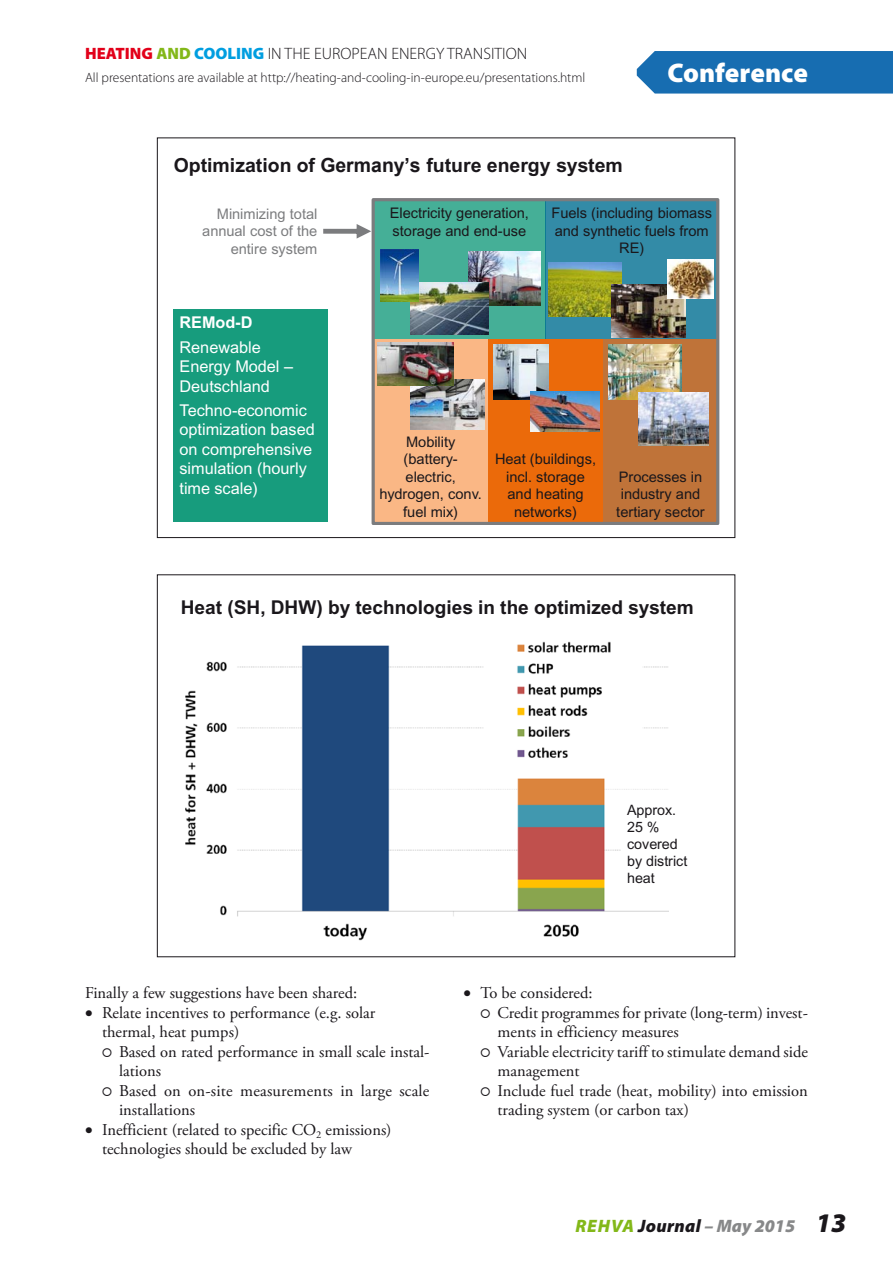
<style>
.page{position:relative;width:893px;height:1263px;background:#fff}
.page>*{position:absolute;margin:0;border:0;box-sizing:border-box;transform-origin:0 0}
.t1{font:900 27px "Myriad Pro";color:#fff}
.t2{font:700 19.5px "Arial";color:#1a171b}
.t3{font:700 19.05px "Arial";color:#1a171b}
.t4{font:italic 900 18px "Myriad Pro";letter-spacing:.015em;color:#878889}
.t5{font:16.5px/19.5px "Adobe Garamond Pro";color:#1a171b}
.t6{font:300 16.5px "Myriad Pro";color:#1a171b}
.t7{font:16.2px/19.5px "Arial";color:#fff}
.t8{font:700 16.2px "Arial";color:#fff}
.t9{font:14.55px/17.5px "Arial";color:#1a171b;text-align:center}
.t10{font:14.55px/17.5px "Arial";color:#7b7c7e;text-align:right}
.t11{font:14.25px/17.1px "Arial";color:#1a171b}
.t12{font:300 13.5px "Myriad Pro";color:#1a171b}
.s1{font-weight:900;color:#e2001a}
.s2{font-weight:900;color:#83b819}
.s3{font-weight:900;color:#009ee0}
.s4{font-style:inherit}
.s5{font-family:"Lucida Console"}
.s6{color:#83b819}
.s7{color:#1a171b}
.s8{font-size:27px;color:#1a171b}
</style>
<div class="page">
<div style="left:174px;top:310px;width:154px;height:212px;background:#179c7d"></div>
<div style="left:373px;top:201px;width:173px;height:138px;background:#45af97"></div>
<div style="left:546px;top:201px;width:172px;height:138px;background:#338ba7"></div>
<div style="left:373px;top:339px;width:115px;height:184px;background:#fab785"></div>
<div style="left:603px;top:339px;width:115px;height:184px;background:#bf7339"></div>
<div style="left:488px;top:339px;width:115px;height:184px;background:#eb6a0a"></div>
<img style="left:469px;top:252px;width:71px;height:53px">
<img style="left:410px;top:283px;width:78px;height:51px">
<img style="left:381px;top:250px;width:37px;height:52px">
<img style="left:494px;top:344px;width:54px;height:55px">
<img style="left:531px;top:392px;width:69px;height:39px">
<img style="left:410px;top:380px;width:75px;height:50px">
<img style="left:378px;top:343px;width:75px;height:43px">
<img style="left:549px;top:262px;width:72px;height:55px">
<img style="left:608px;top:344px;width:74px;height:55px">
<img style="left:639px;top:393px;width:70px;height:52px">
<img style="left:611px;top:284px;width:75px;height:54px">
<img style="left:667px;top:259px;width:46px;height:39px">
<div style="left:372px;top:198px;width:347px;height:327px;border:3px solid #7b7c7e"></div>
<svg style="left:323px;top:224px;width:48px;height:15px"></svg>
<img style="left:185px;top:641px;width:483px;height:300px">
<div style="left:621px;top:798px;width:77px;height:92px;background:#fff"></div>
<div style="left:637px;top:51px;width:256px;height:43px;background:#176db1"></div>
<p class="t6" style="left:85px;top:44px;width:444px"><span class="s1">HEATING</span> <span class="s2">AND</span> <span class="s3">COOLING</span> IN THE EUROPEAN ENERGY TRANSITION</p>
<p class="t12" style="left:85px;top:69px;width:502px">All presentations are available at http://heating-and-cooling-in-europe.eu/presentations.html</p>
<p class="t2" style="left:174px;top:154px;width:451px">Optimization of <span class="s4">Germany’s</span> future energy system</p>
<h1 class="t1" style="left:667px;top:54px;width:142px">Conference</h1>
<p class="t10" style="left:202px;top:205px;width:117px">Minimizing total annual cost of the entire system</p>
<p class="t8" style="left:180px;top:313px;width:75px">REMod-D</p>
<p class="t7" style="left:180px;top:337px;width:115px">Renewable<br>Energy Model <span class="s4">–<br></span>Deutschland</p>
<p class="t7" style="left:180px;top:401px;width:137px">Techno-economic optimization based on comprehensive simulation (hourly time scale)</p>
<p class="t9" style="left:390px;top:205px;width:141px;text-align:left">Electricity generation, storage and end-use</p>
<p class="t9" style="left:552px;top:205px;width:162px">Fuels (including biomass and synthetic fuels from<br>RE)</p>
<p class="t9" style="left:379px;top:433px;width:104px">Mobility (battery&shy;electric, hydrogen, conv. fuel mix)</p>
<p class="t9" style="left:495px;top:451px;width:103px">Heat (buildings, incl. storage and heating networks)</p>
<p class="t9" style="left:616px;top:468px;width:90px">Processes in industry and tertiary sector</p>
<p class="t3" style="left:181px;top:596px;width:514px">Heat (SH, DHW) by technologies in the optimized system</p>
<p class="t11" style="left:627px;top:801px;width:62px">Approx.<br>25 % covered by district heat</p>
<p class="t5" style="left:85px;top:984px;width:274px">Finally a few suggestions have been shared:</p>
<p class="t5" style="left:102px;top:1003px;width:275px;text-indent:-17px">• Relate incentives to performance (e.g. solar thermal, heat pumps)</p>
<p class="t5" style="left:119px;top:1042px;width:312px;text-indent:-17px"><span class="s5">○</span> Based on rated performance in small scale instal&shy;lations</p>
<p class="t5" style="left:119px;top:1081px;width:312px;text-indent:-17px"><span class="s5">○</span> Based on on-site measurements in large scale installations</p>
<p class="t5" style="left:102px;top:1120px;width:291px;text-indent:-17px">• Inefficient (related to specific CO<sub>2</sub> emissions) technologies should be excluded by law</p>
<p class="t5" style="left:463px;top:984px;width:131px">• To be considered:</p>
<p class="t5" style="left:497px;top:1003px;width:312px;text-indent:-17px"><span class="s5">○</span> Credit programmes for private (long-term) invest&shy;ments in efficiency measures</p>
<p class="t5" style="left:497px;top:1042px;width:312px;text-indent:-17px"><span class="s5">○</span> Variable electricity tariff to stimulate demand side management</p>
<p class="t5" style="left:497px;top:1081px;width:312px;text-indent:-17px"><span class="s5">○</span> Include fuel trade (heat, mobility) into emission trading system (or carbon tax)</p>
<p class="t4" style="left:575px;top:1214px;width:272px"><span class="s6">REHVA</span> <span class="s7">Journal</span> – May 2015 <span class="s8">13</span></p>
</div>
